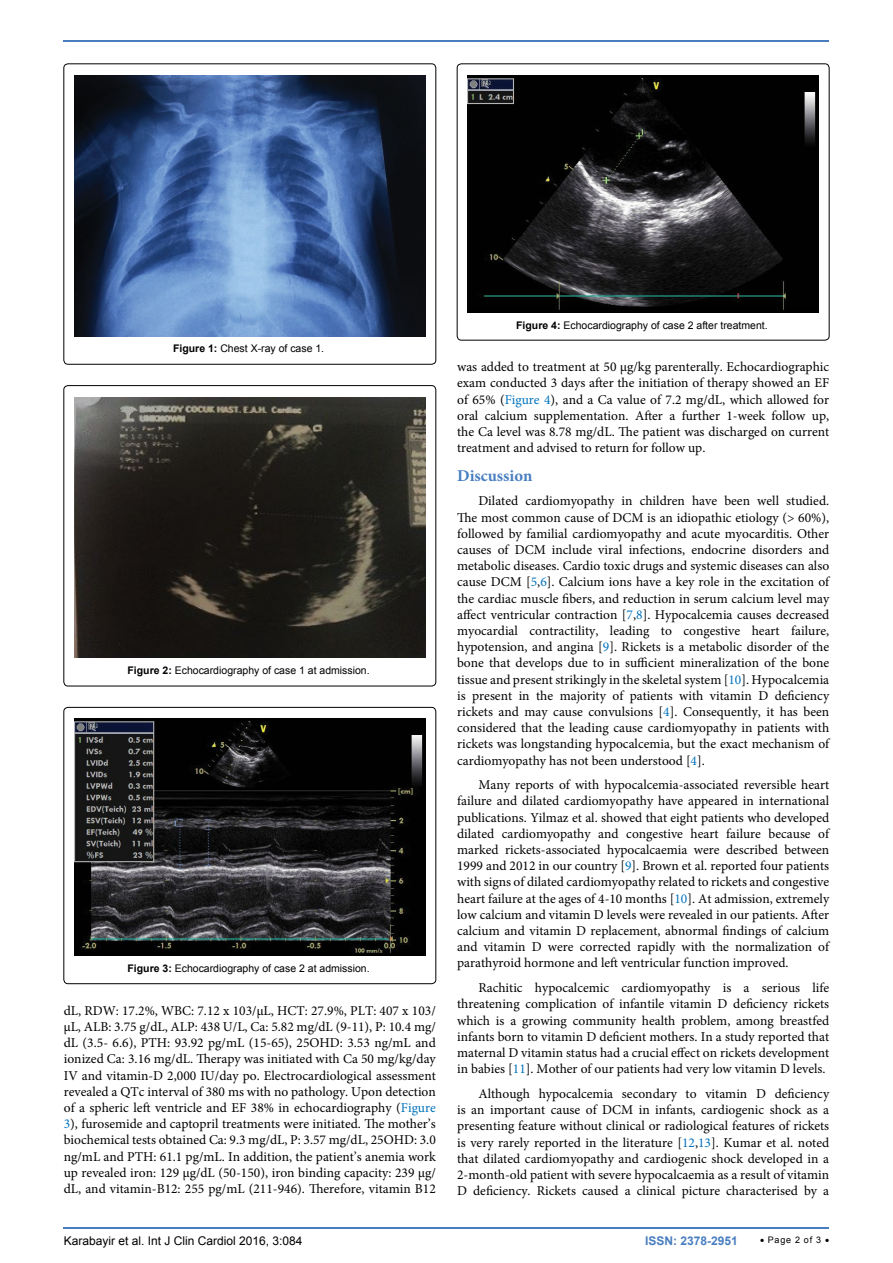
<style>
.page{position:relative;width:893px;height:1263px;background:#fff}
.page>*{position:absolute;margin:0;border:0;box-sizing:border-box;transform-origin:0 0}
.t1{font:700 16.5px "Minion Pro";color:#487ec0}
.t2{font:13.5px/16.2px "Minion Pro";color:#000;text-align:justify}
.t3{font:12px "Arial";color:#000}
.t4{font:700 12px "Arial";color:#487ec0}
.t5{font:10.5px "Arial";color:#000}
.t6{font:9px "Arial";letter-spacing:.08em;color:#000}
.s1{font-weight:700}
.s2{color:#0072bc}
</style>
<div class="page">
<hr style="left:64px;top:1227px;width:765px;height:2px;background:#487ec0">
<hr style="left:64px;top:40px;width:765px;height:2px;background:#487ec0">
<div style="left:64px;top:64px;width:372px;height:300px;border:1px solid #000;border-radius:4px"></div>
<img style="left:74px;top:76px;width:352px;height:260px">
<div style="left:64px;top:386px;width:372px;height:300px;border:1px solid #000;border-radius:4px"></div>
<img style="left:74px;top:398px;width:352px;height:260px">
<div style="left:64px;top:707px;width:372px;height:277px;border:1px solid #000;border-radius:4px"></div>
<img style="left:74px;top:719px;width:352px;height:237px">
<div style="left:457px;top:64px;width:372px;height:276px;border:1px solid #000;border-radius:4px"></div>
<img style="left:467px;top:75px;width:352px;height:237px">
<p class="t5" style="left:173px;top:342px;width:153px"><span class="s1">Figure 1:</span> Chest X-ray of case 1.</p>
<p class="t5" style="left:128px;top:663px;width:244px"><span class="s1">Figure 2:</span> Echocardiography of case 1 at admission.</p>
<p class="t5" style="left:128px;top:961px;width:244px"><span class="s1">Figure 3:</span> Echocardiography of case 2 at admission.</p>
<p class="t2" style="left:64px;top:1002px;width:374px">dL, RDW: 17.2%, WBC: 7.12 x 103/µL, HCT: 27.9%, PLT: 407 x 103/ µL, ALB: 3.75 g/dL, ALP: 438 U/L, Ca: 5.82 mg/dL (9-11), P: 10.4 mg/ dL (3.5- 6.6), PTH: 93.92 pg/mL (15-65), 25OHD: 3.53 ng/mL and ionized Ca: 3.16 mg/dL. Therapy was initiated with Ca 50 mg/kg/day IV and vitamin-D 2,000 IU/day po. Electrocardiological assessment revealed a QTc interval of 380 ms with no pathology. Upon detection of a spheric left ventricle and EF 38% in echocardiography (<span class="s2">Figure 3</span>), furosemide and captopril treatments were initiated. The mother’s biochemical tests obtained Ca: 9.3 mg/dL, P: 3.57 mg/dL, 25OHD: 3.0 ng/mL and PTH: 61.1 pg/mL. In addition, the patient’s anemia work up revealed iron: 129 µg/dL (50-150), iron binding capacity: 239 µg/ dL, and vitamin-B12: 255 pg/mL (211-946). Therefore, vitamin B12</p>
<p class="t5" style="left:516px;top:318px;width:253px"><span class="s1">Figure 4:</span> Echocardiography of case 2 after treatment.</p>
<p class="t2" style="left:457px;top:359px;width:374px">was added to treatment at 50 µg/kg parenterally. Echocardiographic exam conducted 3 days after the initiation of therapy showed an EF of 65% (<span class="s2">Figure 4</span>), and a Ca value of 7.2 mg/dL, which allowed for oral calcium supplementation. After a further 1-week follow up, the Ca level was 8.78 mg/dL. The patient was discharged on current treatment and advised to return for follow up.</p>
<p class="t1" style="left:457px;top:464px;width:77px">Discussion</p>
<p class="t2" style="left:457px;top:493px;width:374px;text-indent:21px">Dilated cardiomyopathy in children have been well studied.<br>The most common cause of DCM is an idiopathic etiology (&gt; 60%), followed by familial cardiomyopathy and acute myocarditis. Other causes of DCM include viral infections, endocrine disorders and metabolic diseases. Cardio toxic drugs and systemic diseases can also cause DCM [<span class="s2">5</span>,<span class="s2">6</span>]. Calcium ions have a key role in the excitation of the cardiac muscle fibers, and reduction in serum calcium level may affect ventricular contraction [<span class="s2">7</span>,<span class="s2">8</span>]. Hypocalcemia causes decreased myocardial contractility, leading to congestive heart failure, hypotension, and angina [<span class="s2">9</span>]. Rickets is a metabolic disorder of the bone that develops due to in sufficient mineralization of the bone tissue and present strikingly in the skeletal system [<span class="s2">10</span>]. Hypocalcemia is present in the majority of patients with vitamin D deficiency rickets and may cause convulsions [<span class="s2">4</span>]. Consequently, it has been considered that the leading cause cardiomyopathy in patients with rickets was longstanding hypocalcemia, but the exact mechanism of cardiomyopathy has not been understood [<span class="s2">4</span>].</p>
<p class="t2" style="left:457px;top:777px;width:374px;text-indent:21px">Many reports of with hypocalcemia-associated reversible heart failure and dilated cardiomyopathy have appeared in international publications. Yilmaz et al. showed that eight patients who developed dilated cardiomyopathy and congestive heart failure because of marked rickets-associated hypocalcaemia were described between 1999 and 2012 in our country [<span class="s2">9</span>]. Brown et al. reported four patients with signs of dilated cardiomyopathy related to rickets and congestive heart failure at the ages of 4-10 months [<span class="s2">10</span>]. At admission, extremely low calcium and vitamin D levels were revealed in our patients. After calcium and vitamin D replacement, abnormal findings of calcium and vitamin D were corrected rapidly with the normalization of parathyroid hormone and left ventricular function improved.</p>
<p class="t2" style="left:457px;top:980px;width:374px;text-indent:21px">Rachitic hypocalcemic cardiomyopathy is a serious life threatening complication of infantile vitamin D deficiency rickets which is a growing community health problem, among breastfed infants born to vitamin D deficient mothers. In a study reported that maternal D vitamin status had a crucial effect on rickets development in babies [<span class="s2">11</span>]. Mother of our patients had very low vitamin D levels.</p>
<p class="t2" style="left:457px;top:1085px;width:374px;text-indent:21px">Although hypocalcemia secondary to vitamin D deficiency is an important cause of DCM in infants, cardiogenic shock as a presenting feature without clinical or radiological features of rickets is very rarely reported in the literature [<span class="s2">12</span>,<span class="s2">13</span>]. Kumar et al. noted that dilated cardiomyopathy and cardiogenic shock developed in a 2-month-old patient with severe hypocalcaemia as a result of vitamin D deficiency. Rickets caused a clinical picture characterised by a</p>
<p class="t3" style="left:64px;top:1233px;width:240px">Karabayir et al. Int J Clin Cardiol 2016, 3:084</p>
<p class="t4" style="left:645px;top:1233px;width:94px">ISSN: 2378-2951</p>
<p class="t6" style="left:760px;top:1234px;width:71px">• Page 2 of 3 •</p>
</div>
